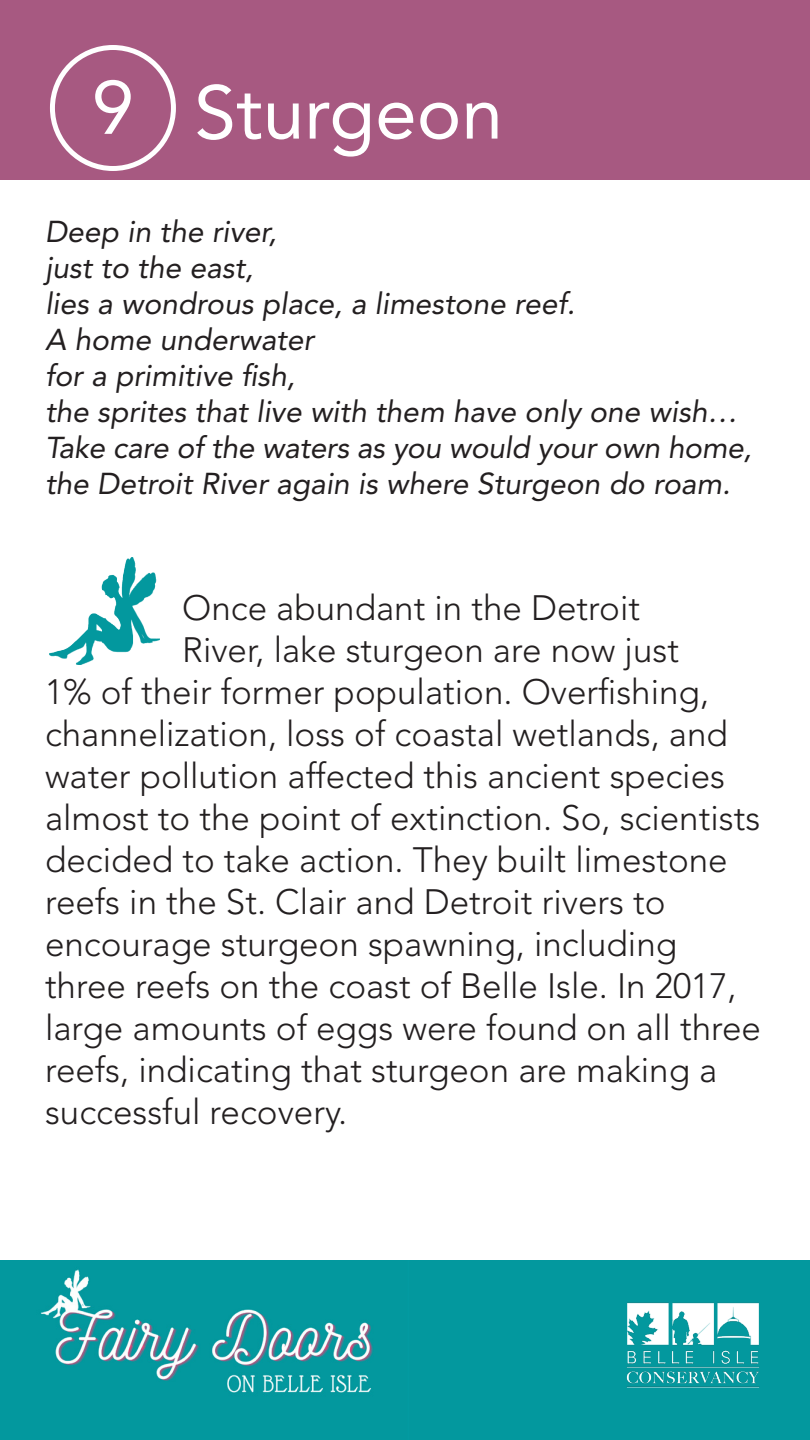
<style>
.page{position:relative;width:810px;height:1440px;background:#fff}
.page>*{position:absolute;margin:0;border:0;box-sizing:border-box;transform-origin:0 0}
.t1{font:75px "Avenir LT Std";color:#fff}
.t2{font:300 35px "Avenir LT Std";color:#231f20}
.t3{font:italic 30px "Avenir LT Std";color:#231f20}
</style>
<div class="page">
<div style="left:0;top:0;width:810px;height:180px;background:#a75981"></div>
<div style="left:0;top:1260px;width:810px;height:180px;background:#03989e"></div>
<img style="left:41px;top:1269px;width:332px;height:124px">
<img style="left:626px;top:1302px;width:134px;height:86px">
<div style="left:50px;top:45px;width:126px;height:126px;border:5px solid #fff;border-radius:50%"></div>
<img style="left:50px;top:558px;width:110px;height:107px">
<p class="t1" style="left:92px;top:64px;width:43px">9</p>
<p class="t1" style="left:194px;top:69px;width:310px">Sturgeon</p>
<p class="t3" style="left:45px;top:214px;width:233px">Deep in the river,</p>
<p class="t3" style="left:45px;top:250px;width:210px">just to the east,</p>
<p class="t3" style="left:45px;top:286px;width:532px">lies a wondrous place, a limestone reef.</p>
<p class="t3" style="left:45px;top:322px;width:271px">A home underwater</p>
<p class="t3" style="left:45px;top:358px;width:252px">for a primitive fish,</p>
<p class="t3" style="left:45px;top:394px;width:694px">the sprites that live with them have only one wish…</p>
<p class="t3" style="left:45px;top:430px;width:708px">Take care of the waters as you would your own home,</p>
<p class="t3" style="left:45px;top:466px;width:687px">the Detroit River again is where Sturgeon do roam.</p>
<p class="t2" style="left:182px;top:588px;width:459px">Once abundant in the Detroit</p>
<p class="t2" style="left:182px;top:630px;width:498px">River, lake sturgeon are now just</p>
<p class="t2" style="left:45px;top:672px;width:666px">1% of their former population. Overfishing,</p>
<p class="t2" style="left:45px;top:714px;width:684px">channelization, loss of coastal wetlands, and</p>
<p class="t2" style="left:45px;top:756px;width:682px">water pollution affected this ancient species</p>
<p class="t2" style="left:45px;top:798px;width:717px">almost to the point of extinction. So, scientists</p>
<p class="t2" style="left:45px;top:840px;width:684px">decided to take action. They built limestone</p>
<p class="t2" style="left:45px;top:882px;width:622px">reefs in the St. Clair and Detroit rivers to</p>
<p class="t2" style="left:45px;top:924px;width:634px">encourage sturgeon spawning, including</p>
<p class="t2" style="left:45px;top:966px;width:693px">three reefs on the coast of Belle Isle. In 2017,</p>
<p class="t2" style="left:45px;top:1008px;width:718px">large amounts of eggs were found on all three</p>
<p class="t2" style="left:45px;top:1050px;width:674px">reefs, indicating that sturgeon are making a</p>
<p class="t2" style="left:45px;top:1092px;width:304px">successful recovery.</p>
</div>
